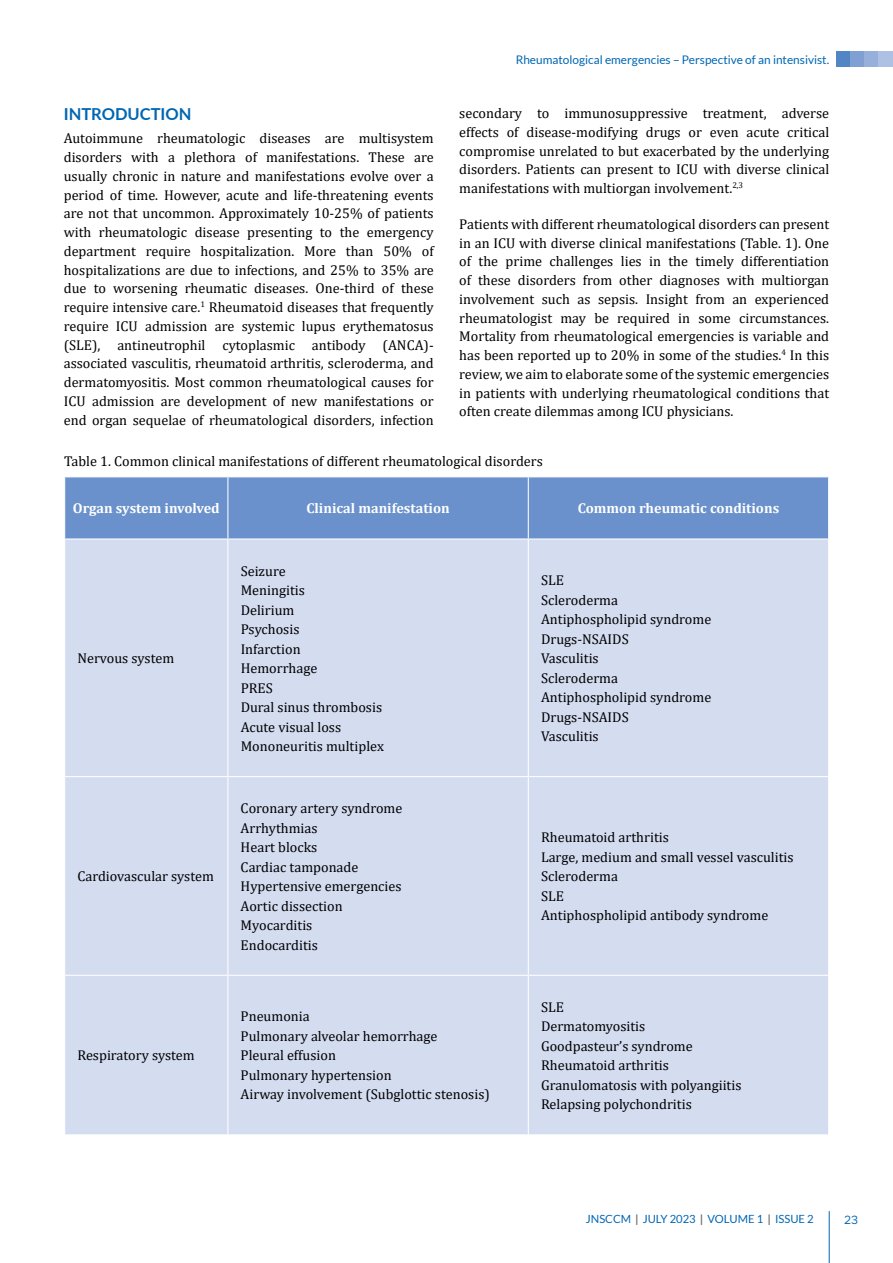
<style>
.page{position:relative;width:893px;height:1263px;background:#fff}
.page>*{position:absolute;margin:0;border:0;box-sizing:border-box;transform-origin:0 0}
.t1{font:700 16.5px "Lato";color:#0066b3}
.t2{font:14.25px/19.5px "Cambria";color:#000}
.t3{font:700 14.25px "Cambria";color:#fff}
.t4{font:12px "Metropolis";color:#0066b3}
.t5{font:11.85px "Lato";color:#0066b3}
.t6{font:11.25px "Lato";color:#0066b3}
.s1{font-weight:700;color:#6d6e71}
</style>
<div class="page">
<div style="left:65px;top:477px;width:763px;height:61px;background:#6a91cb"></div>
<div style="left:65px;top:539px;width:763px;height:595px;background:#d4dcf0"></div>
<hr style="left:227px;top:477px;width:1px;height:61px;background:#fff">
<hr style="left:528px;top:477px;width:1px;height:61px;background:#fff">
<hr style="left:227px;top:539px;width:1px;height:237px;background:#fff">
<hr style="left:528px;top:539px;width:1px;height:237px;background:#fff">
<hr style="left:64px;top:776px;width:164px;height:1px;background:#fff">
<hr style="left:228px;top:776px;width:300px;height:1px;background:#fff">
<hr style="left:227px;top:777px;width:1px;height:198px;background:#fff">
<hr style="left:528px;top:776px;width:301px;height:1px;background:#fff">
<hr style="left:528px;top:777px;width:1px;height:198px;background:#fff">
<hr style="left:64px;top:975px;width:164px;height:1px;background:#fff">
<hr style="left:228px;top:975px;width:300px;height:1px;background:#fff">
<hr style="left:227px;top:976px;width:1px;height:158px;background:#fff">
<hr style="left:528px;top:975px;width:301px;height:1px;background:#fff">
<hr style="left:528px;top:976px;width:1px;height:158px;background:#fff">
<div style="left:837px;top:51px;width:14px;height:15px;background:#5285c4"></div>
<div style="left:851px;top:51px;width:14px;height:15px;background:#80a0d3"></div>
<div style="left:865px;top:51px;width:14px;height:15px;background:#96afdb"></div>
<div style="left:879px;top:51px;width:14px;height:15px;background:#aec0e3"></div>
<hr style="left:829px;top:1211px;width:1px;height:52px;background:#0066b3">
<p class="t5" style="left:516px;top:53px;width:315px">Rheumatological emergencies – Perspective of an intensivist.</p>
<p class="t2" style="left:459px;top:104px;width:371px;line-height:18.8px;text-align:justify">secondary to immunosuppressive treatment, adverse effects of disease-modifying drugs or even acute critical compromise unrelated to but exacerbated by the underlying disorders. Patients can present to ICU with diverse clinical manifestations with multiorgan involvement.<sup>2,3</sup></p>
<p class="t2" style="left:459px;top:215px;width:371px;line-height:18.8px;text-align:justify">Patients with different rheumatological disorders can present in an ICU with diverse clinical manifestations (Table. 1). One of the prime challenges lies in the timely differentiation of these disorders from other diagnoses with multiorgan involvement such as sepsis. Insight from an experienced rheumatologist may be required in some circumstances.<br>Mortality from rheumatological emergencies is variable and has been reported up to 20% in some of the studies.<sup>4</sup> In this review, we aim to elaborate some of the systemic emergencies in patients with underlying rheumatological conditions that often create dilemmas among ICU physicians.</p>
<p class="t2" style="left:64px;top:451px;width:480px">Table 1. Common clinical manifestations of different rheumatological disorders</p>
<p class="t3" style="left:73px;top:498px;width:148px">Organ system involved</p>
<p class="t3" style="left:306px;top:498px;width:145px">Clinical manifestation</p>
<p class="t3" style="left:578px;top:498px;width:203px">Common rheumatic conditions</p>
<p class="t1" style="left:64px;top:102px;width:129px">INTRODUCTION</p>
<p class="t2" style="left:64px;top:129px;width:371px;line-height:18.8px;text-align:justify">Autoimmune rheumatologic diseases are multisystem disorders with a plethora of manifestations. These are usually chronic in nature and manifestations evolve over a period of time. However, acute and life-threatening events are not that uncommon. Approximately 10-25% of patients with rheumatologic disease presenting to the emergency department require hospitalization. More than 50% of hospitalizations are due to infections, and 25% to 35% are due to worsening rheumatic diseases. One-third of these require intensive care.<sup>1</sup> Rheumatoid diseases that frequently require ICU admission are systemic lupus erythematosus (SLE), antineutrophil cytoplasmic antibody (ANCA)- associated vasculitis, rheumatoid arthritis, scleroderma, and dermatomyositis. Most common rheumatological causes for ICU admission are development of new manifestations or end organ sequelae of rheumatological disorders, infection</p>
<p class="t2" style="left:77px;top:649px;width:98px">Nervous system</p>
<p class="t2" style="left:77px;top:867px;width:138px">Cardiovascular system</p>
<p class="t2" style="left:77px;top:1046px;width:119px">Respiratory system</p>
<p class="t2" style="left:241px;top:561px;width:145px">Seizure<br>Meningitis<br>Delirium<br>Psychosis<br>Infarction<br>Hemorrhage<br>PRES<br>Dural sinus thrombosis<br>Acute visual loss<br>Mononeuritis multiplex</p>
<p class="t2" style="left:541px;top:571px;width:172px">SLE<br>Scleroderma<br>Antiphospholipid syndrome<br>Drugs-NSAIDS<br>Vasculitis<br>Scleroderma<br>Antiphospholipid syndrome<br>Drugs-NSAIDS<br>Vasculitis</p>
<p class="t2" style="left:241px;top:798px;width:163px">Coronary artery syndrome<br>Arrhythmias<br>Heart blocks<br>Cardiac tamponade<br>Hypertensive emergencies<br>Aortic dissection<br>Myocarditis<br>Endocarditis</p>
<p class="t2" style="left:541px;top:828px;width:254px">Rheumatoid arthritis<br>Large, medium and small vessel vasculitis<br>Scleroderma<br>SLE<br>Antiphospholipid antibody syndrome</p>
<p class="t2" style="left:241px;top:1007px;width:251px">Pneumonia<br>Pulmonary alveolar hemorrhage<br>Pleural effusion<br>Pulmonary hypertension<br>Airway involvement (Subglottic stenosis)</p>
<p class="t2" style="left:541px;top:997px;width:202px">SLE<br>Dermatomyositis<br>Goodpasteur’s syndrome<br>Rheumatoid arthritis<br>Granulomatosis with polyangiitis<br>Relapsing polychondritis</p>
<p class="t6" style="left:586px;top:1213px;width:229px">JNSCCM <span class="s1">|</span> JULY 2023 <span class="s1">|</span> VOLUME 1 <span class="s1">|</span> ISSUE 2</p>
<p class="t4" style="left:844px;top:1212px;width:16px">23</p>
</div>
